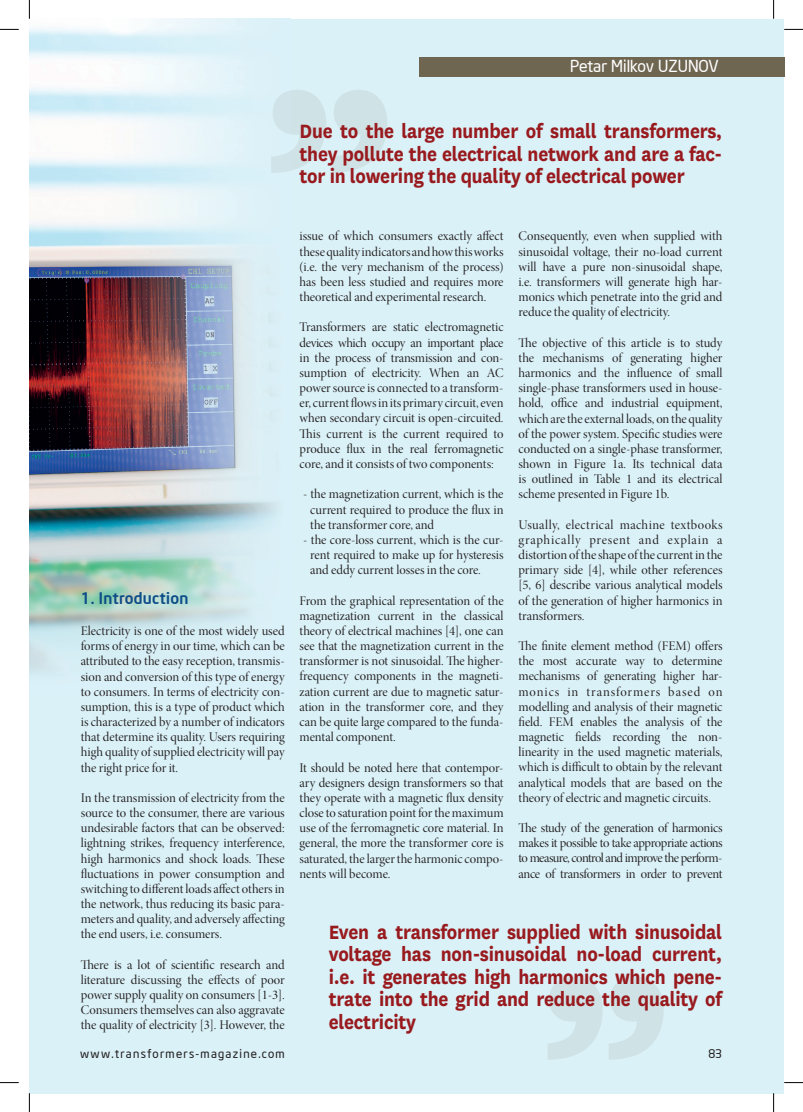
<style>
.page{position:relative;width:803px;height:1112px;background:#fff}
.page>*{position:absolute;margin:0;border:0;box-sizing:border-box;transform-origin:0 0}
.t1{font:700 22.5px/22.5px "National";letter-spacing:-.01em;color:#981a1e;text-align:justify;scale:.91 1}
.t2{font:16.25px "Neo Sans Intel";color:#fff}
.t3{font:500 15.62px "Neo Sans Intel";letter-spacing:.02em;color:#0e4d88}
.t4{font:13.25px/15.1px "Minion Pro Disp";letter-spacing:-.005em;color:#231f20;text-align:justify}
.t5{font:11.88px "Neo Sans Intel";letter-spacing:.11em;color:#231f20}
</style>
<div class="page">
<div style="left:29px;top:19px;width:755px;height:1073px;background:#daf1f7"></div>
<img style="left:29px;top:19px;width:246px;height:651px">
<svg style="left:271px;top:90px;width:55px;height:83px"></svg>
<svg style="left:548px;top:977px;width:54px;height:82px"></svg>
<svg style="left:332px;top:90px;width:55px;height:83px"></svg>
<svg style="left:609px;top:977px;width:55px;height:82px"></svg>
<div style="left:419px;top:57px;width:365px;height:20px;background:#6f6652"></div>
<svg style="left:0;top:29px;width:19px;height:1px"></svg>
<svg style="left:784px;top:29px;width:19px;height:1px"></svg>
<svg style="left:0;top:1082px;width:19px;height:1px"></svg>
<svg style="left:784px;top:1082px;width:19px;height:1px"></svg>
<svg style="left:29px;top:0;width:1px;height:19px"></svg>
<svg style="left:29px;top:1092px;width:1px;height:19px"></svg>
<svg style="left:773px;top:0;width:1px;height:19px"></svg>
<svg style="left:773px;top:1092px;width:1px;height:19px"></svg>
<p class="t2" style="left:570px;top:56px;width:150px">Petar Milkov UZUNOV</p>
<h1 class="t1" style="left:300px;top:118px;width:466px">Due to the large number of small transformers, they pollute the electrical network and are a fac&shy;tor in lowering the quality of electrical power</h1>
<p class="t3" style="left:81px;top:588px;width:109px">1. Introduction</p>
<p class="t4" style="left:81px;top:623px;width:205px">Electricity is one of the most widely used forms of energy in our time, which can be attributed to the easy reception, transmis&shy;sion and conversion of this type of energy to consumers. In terms of electricity con&shy;sumption, this is a type of product which is characterized by a number of indicators that determine its quality. Users requiring high quality of supplied electricity will pay the right price for it.</p>
<p class="t4" style="left:81px;top:790px;width:205px">In the transmission of electricity from the source to the consumer, there are various undesirable factors that can be observed: lightning strikes, frequency interference, high harmonics and shock loads. These fluctuations in power consumption and switching to different loads affect others in the network, thus reducing its basic para&shy;meters and quality, and adversely affecting the end users, i.e. consumers.</p>
<p class="t4" style="left:81px;top:957px;width:205px">There is a lot of scientific research and literature discussing the effects of poor power supply quality on consumers [1-3].<br>Consumers themselves can also aggravate the quality of electricity [3]. However, the</p>
<p class="t4" style="left:300px;top:229px;width:205px">issue of which consumers exactly affect these quality indicators and how this works (i.e. the very mechanism of the process) has been less studied and requires more theoretical and experimental research.</p>
<p class="t4" style="left:300px;top:320px;width:205px">Transformers are static electromagnetic devices which occupy an important place in the process of transmission and con&shy;sumption of electricity. When an AC power source is connected to a transform&shy;er, current flows in its primary circuit, even when secondary circuit is open-circuited.<br>This current is the current required to produce flux in the real ferromagnetic core, and it consists of two components:</p>
<p class="t4" style="left:310px;top:486px;width:195px;text-indent:-7px">- the magnetization current, which is the current required to produce the flux in the transformer core, and</p>
<p class="t4" style="left:310px;top:532px;width:195px;text-indent:-7px">- the core-loss current, which is the cur&shy;rent required to make up for hysteresis and eddy current losses in the core.</p>
<p class="t4" style="left:300px;top:593px;width:205px">From the graphical representation of the magnetization current in the classical theory of electrical machines [4], one can see that the magnetization current in the transformer is not sinusoidal. The higher&shy;frequency components in the magneti&shy;zation current are due to magnetic satur&shy;ation in the transformer core, and they can be quite large compared to the funda&shy;mental component.</p>
<p class="t4" style="left:300px;top:759px;width:205px">It should be noted here that contempor&shy;ary designers design transformers so that they operate with a magnetic flux density close to saturation point for the maximum use of the ferromagnetic core material. In general, the more the transformer core is saturated, the larger the harmonic compo&shy;nents will become.</p>
<p class="t4" style="left:518px;top:229px;width:205px">Consequently, even when supplied with sinusoidal voltage, their no-load current will have a pure non-sinusoidal shape, i.e. transformers will generate high har&shy;monics which penetrate into the grid and reduce the quality of electricity.</p>
<p class="t4" style="left:518px;top:335px;width:205px">The objective of this article is to study the mechanisms of generating higher harmonics and the influence of small single-phase transformers used in house&shy;hold, office and industrial equipment, which are the external loads, on the quality of the power system. Specific studies were conducted on a single-phase transformer, shown in Figure 1a. Its technical data is outlined in Table 1 and its electrical scheme presented in Figure 1b.</p>
<p class="t4" style="left:518px;top:517px;width:205px">Usually, electrical machine textbooks graphically present and explain a distortion of the shape of the current in the primary side [4], while other references [5, 6] describe various analytical models of the generation of higher harmonics in transformers.</p>
<p class="t4" style="left:518px;top:638px;width:205px">The finite element method (FEM) offers the most accurate way to determine mechanisms of generating higher har&shy;monics in transformers based on modelling and analysis of their magnetic field. FEM enables the analysis of the magnetic fields recording the non&shy;linearity in the used magnetic materials, which is difficult to obtain by the relevant analytical models that are based on the theory of electric and magnetic circuits.</p>
<p class="t4" style="left:518px;top:820px;width:205px">The study of the generation of harmonics makes it possible to take appropriate actions to measure, control and improve the perform&shy;ance of transformers in order to prevent</p>
<h1 class="t1" style="left:329px;top:918px;width:434px">Even a transformer supplied with sinusoidal voltage has non-sinusoidal no-load current, i.e. it generates high harmonics which pene&shy;trate into the grid and reduce the quality of electricity</h1>
<p class="t5" style="left:80px;top:1046px;width:206px">www.transformers-magazine.com</p>
<p class="t5" style="left:708px;top:1045px;width:15px">83</p>
</div>
